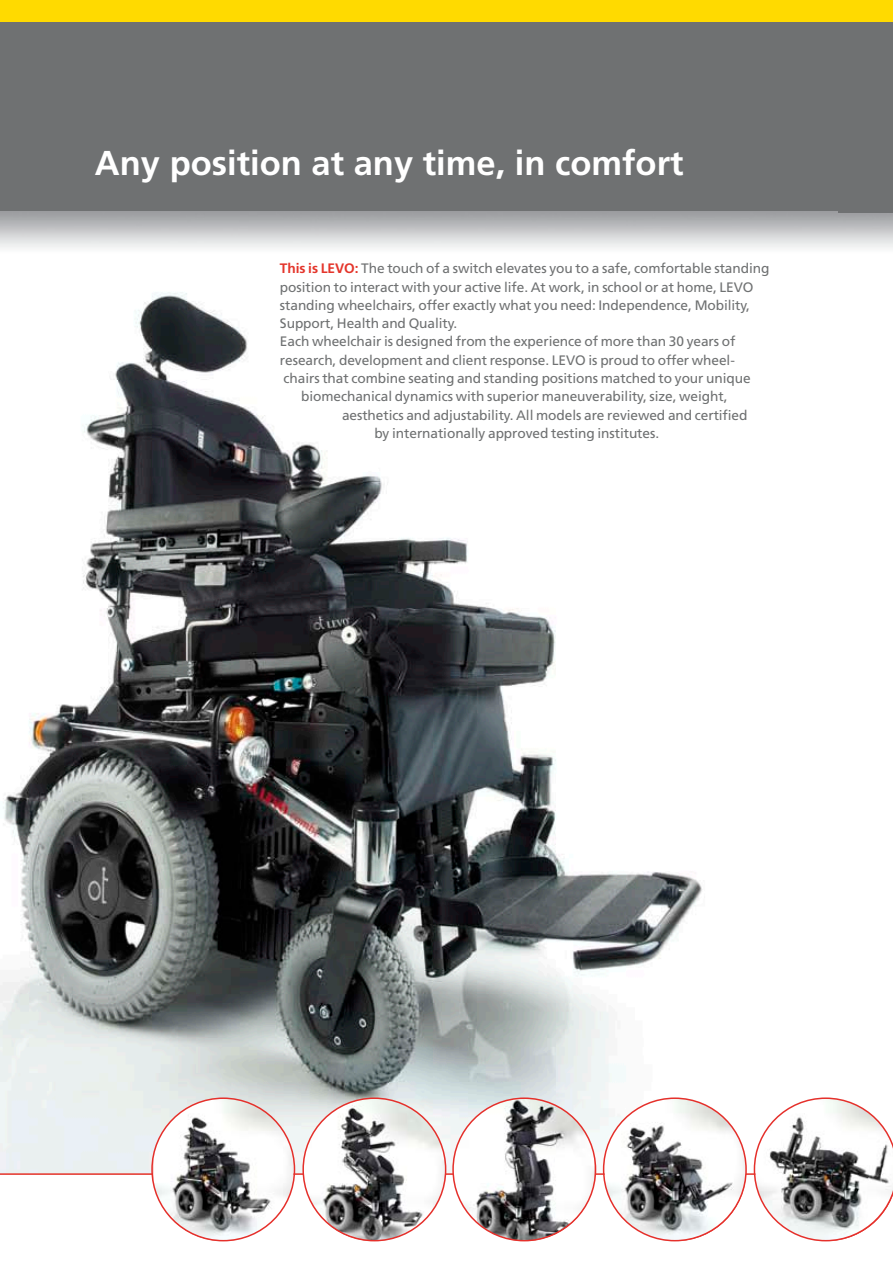
<style>
.page{position:relative;width:893px;height:1263px;background:#fff}
.page>*{position:absolute;margin:0;border:0;box-sizing:border-box;transform-origin:0 0}
.t1{font:700 34.95px "Frutiger";color:#fff}
.t2{font:700 34.5px "Frutiger";color:#fff}
.t3{font:13.65px "Frutiger";letter-spacing:-.005em;color:#6f7172}
.s1{font-weight:700;color:#e4352b}
</style>
<div class="page">
<img style="left:0;top:292px;width:754px;height:881px">
<hr style="left:0;top:1173px;width:893px;height:2px;background:#e4352b">
<svg style="left:304px;top:1101px;width:140px;height:140px"></svg>
<div style="left:0;top:0;width:893px;height:211px;background:#6f7172"></div>
<div style="left:839px;top:21px;width:54px;height:192px;background:#6f7172"></div>
<div style="left:0;top:0;width:893px;height:21px;background:#ffda00"></div>
<img style="left:153px;top:1098px;width:140px;height:142px">
<img style="left:453px;top:1098px;width:142px;height:143px">
<img style="left:605px;top:1098px;width:141px;height:142px">
<svg style="left:754px;top:1097px;width:139px;height:144px"></svg>
<img style="left:303px;top:1098px;width:142px;height:143px;border-radius:70px">
<h2 class="t2" style="left:95px;top:142px;width:590px">Any position at any time, in comfort</h2>
<h1 class="t1" style="left:103px;top:146px;width:334px">At eye level with life</h1>
<p class="t3" style="left:280px;top:261px;width:491px"><span class="s1">This is LEVO:</span> The touch of a switch elevates you to a safe, comfortable standing</p>
<p class="t3" style="left:280px;top:279px;width:475px">position to interact with your active life. At work, in school or at home, LEVO</p>
<p class="t3" style="left:280px;top:297px;width:472px">standing wheelchairs, offer exactly what you need: Independence, Mobility,</p>
<p class="t3" style="left:280px;top:315px;width:179px">Support, Health and Quality.</p>
<p class="t3" style="left:280px;top:334px;width:457px">Each wheelchair is designed from the experience of more than 30 years of</p>
<p class="t3" style="left:280px;top:352px;width:456px">research, development and client response. LEVO is proud to offer wheel-</p>
<p class="t3" style="left:284px;top:370px;width:469px">chairs that combine seating and standing positions matched to your unique</p>
<p class="t3" style="left:301px;top:388px;width:428px">biomechanical dynamics with superior maneuverability, size, weight,</p>
<p class="t3" style="left:342px;top:407px;width:407px">aesthetics and adjustability. All models are reviewed and certified</p>
<p class="t3" style="left:374px;top:425px;width:286px">by internationally approved testing institutes.</p>
</div>
